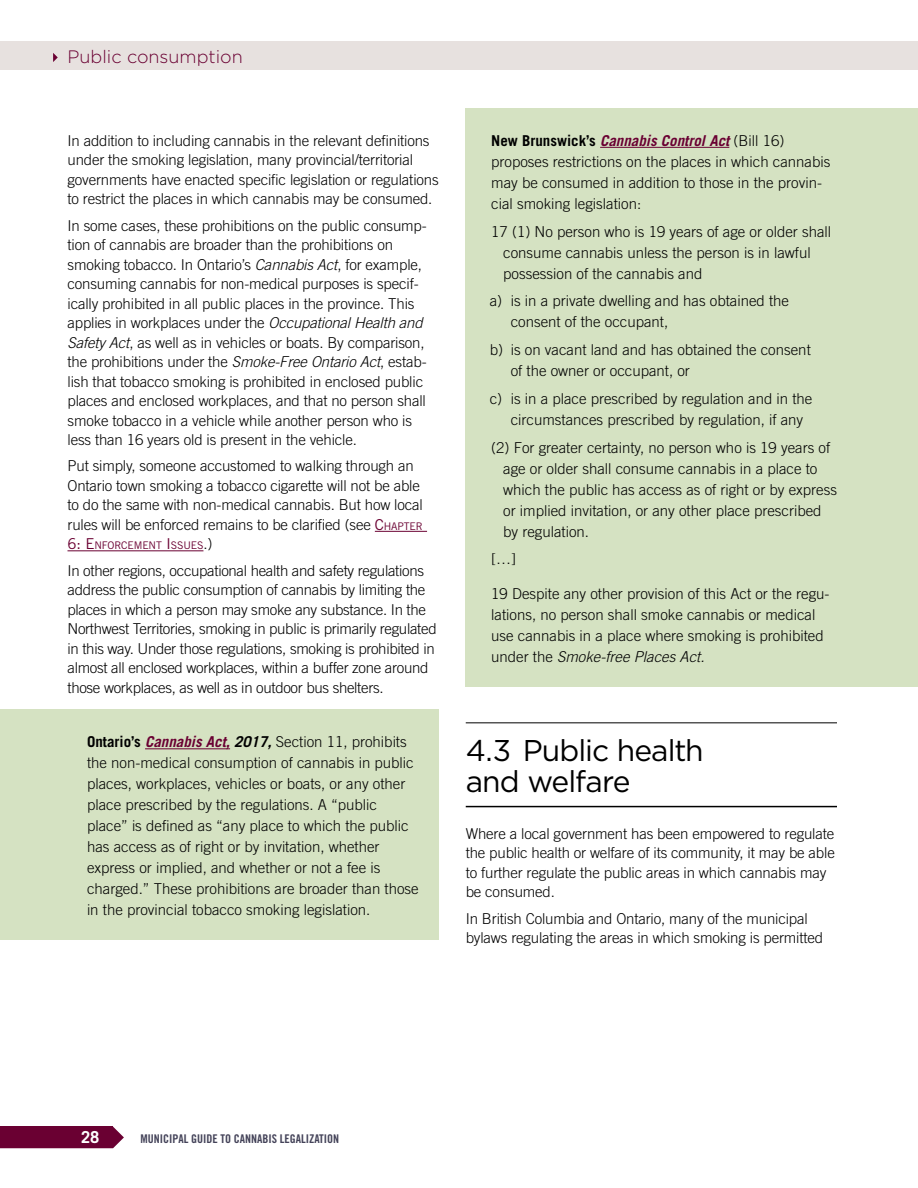
<style>
.page{position:relative;width:918px;height:1188px;background:#fff}
.page>*{position:absolute;margin:0;border:0;box-sizing:border-box;transform-origin:0 0}
.H3__Section_subhead{font:30px/31.5px "Gotham";letter-spacing:-.03em;color:#000}
.t1{font:300 18px "Gotham";color:#6a0032}
.t2{font:700 16.5px "Trade Gothic LT Std";color:#fff}
.Body{font:300 15px/19.5px "Trade Gothic LT Std";letter-spacing:-.01em;color:#000}
.body_highlighted_tex{font:300 15px/21px "Trade Gothic LT Std";color:#000}
.body_highlight_bulle{font:300 15px/21px "Trade Gothic LT Std";color:#000}
.t3{font:12px "Trade Gothic LT Std Bd Cn 20";color:#444359}
.Body-2{font:10.5px "Trade Gothic LT Std";letter-spacing:-.015em;color:#6a0032}
.s1{font-style:italic}
.s2{font-weight:400;color:#6a0032}
.s3{font-weight:400;font-size:10.5px;color:#6a0032}
.s4{font-size:15px}
.s5{font-weight:300;font-size:15px;color:#000}
.s6{font-weight:700}
.s7{font-weight:700;font-style:italic;color:#6a0032}
.s8{font-weight:700;font-style:italic}
</style>
<div class="page">
<div style="left:0;top:42px;width:918px;height:28px;background:#e7e1df"></div>
<svg style="left:113px;top:1127px;width:11px;height:21px"></svg>
<div style="left:0;top:1127px;width:113px;height:21px;background:#6a0032"></div>
<svg style="left:53px;top:53px;width:5px;height:9px"></svg>
<hr style="left:375px;top:531px;width:52px;height:1px;background:#6a0032">
<hr style="left:68px;top:550px;width:135px;height:1px;background:#6a0032">
<div style="left:0;top:710px;width:439px;height:230px;background:#d5e2c2"></div>
<hr style="left:145px;top:748px;width:85px;height:1px;background:#6a0032">
<div style="left:466px;top:108px;width:452px;height:125px;background:#d5e2c2"></div>
<hr style="left:600px;top:147px;width:129px;height:1px;background:#6a0032">
<div style="left:466px;top:199px;width:452px;height:104px;background:#d5e2c2"></div>
<div style="left:466px;top:269px;width:452px;height:83px;background:#d5e2c2"></div>
<div style="left:466px;top:317px;width:452px;height:83px;background:#d5e2c2"></div>
<div style="left:466px;top:366px;width:452px;height:83px;background:#d5e2c2"></div>
<div style="left:466px;top:415px;width:452px;height:146px;background:#d5e2c2"></div>
<div style="left:466px;top:561px;width:452px;height:125px;background:#d5e2c2"></div>
<hr style="left:466px;top:723px;width:371px;height:1px;background:#000">
<hr style="left:466px;top:806px;width:371px;height:1px;background:#000">
<p class="t1" style="left:68px;top:45px;width:177px">Public consumption</p>
<p class="Body" style="left:68px;top:131px;width:373px">In addition to including cannabis in the relevant definitions under the smoking legislation, many provincial/territorial governments have enacted specific legislation or regulations to restrict the places in which cannabis may be consumed.</p>
<p class="Body" style="left:68px;top:215px;width:361px">In some cases, these prohibitions on the public consump&shy;tion of cannabis are broader than the prohibitions on smoking tobacco. In Ontario’s <span class="s1">Cannabis Act</span>, for example, consuming cannabis for non-medical purposes is specif&shy;ically prohibited in all public places in the province. This applies in workplaces under the <span class="s1">Occupational Health and Safety Act</span>, as well as in vehicles or boats. By comparison, the prohibitions under the <span class="s1">Smoke-Free Ontario Act</span>, estab&shy;lish that tobacco smoking is prohibited in enclosed public places and enclosed workplaces, and that no person shall smoke tobacco in a vehicle while another person who is less than 16 years old is present in the vehicle.</p>
<p class="Body" style="left:68px;top:456px;width:357px">Put simply, someone accustomed to walking through an Ontario town smoking a tobacco cigarette will not be able to do the same with non-medical cannabis. But how local rules will be enforced remains to be clarified (see <span class="s2">C</span><span class="s3">HAPTER</span></p>
<p class="Body-2" style="left:68px;top:539px;width:146px"><span class="s4">6: E</span>NFORCEM ENT <span class="s4">I</span> SSU ES<span class="s5">.)</span></p>
<p class="Body" style="left:68px;top:560px;width:371px">In other regions, occupational health and safety regulations address the public consumption of cannabis by limiting the places in which a person may smoke any substance. In the Northwest Territories, smoking in public is primarily regulated in this way. Under those regulations, smoking is prohibited in almost all enclosed workplaces, within a buffer zone around those workplaces, as well as in outdoor bus shelters.</p>
<p class="body_highlighted_tex" style="left:87px;top:731px;width:333px"><span class="s6">Ontario’s</span> <span class="s7">Cannabis Act,</span> <span class="s8">2017,</span> Section 11, prohibits the non-medical consumption of cannabis in public places, workplaces, vehicles or boats, or any other place prescribed by the regulations. A “public place” is defined as “any place to which the public has access as of right or by invitation, whether express or implied, and whether or not a fee is charged.” These prohibitions are broader than those in the provincial tobacco smoking legislation.</p>
<p class="body_highlighted_tex" style="left:491px;top:130px;width:341px"><span class="s6">New Brunswick’s</span> <span class="s7">Cannabis Control Act</span> (Bill 16) proposes restrictions on the places in which cannabis may be consumed in addition to those in the provin&shy;cial smoking legislation:</p>
<p class="body_highlight_bulle" style="left:503px;top:221px;width:330px;text-indent:-12px">17 (1) No person who is 19 years of age or older shall consume cannabis unless the person is in lawful possession of the cannabis and</p>
<p class="body_highlight_bulle" style="left:511px;top:290px;width:280px;text-indent:-21px">a) is in a private dwelling and has obtained the consent of the occupant,</p>
<p class="body_highlight_bulle" style="left:511px;top:339px;width:302px;text-indent:-21px">b) is on vacant land and has obtained the consent of the owner or occupant, or</p>
<p class="body_highlight_bulle" style="left:511px;top:388px;width:303px;text-indent:-21px">c) is in a place prescribed by regulation and in the circumstances prescribed by regulation, if any</p>
<p class="body_highlight_bulle" style="left:503px;top:437px;width:335px;text-indent:-12px">(2) For greater certainty, no person who is 19 years of age or older shall consume cannabis in a place to which the public has access as of right or by express or implied invitation, or any other place prescribed by regulation.</p>
<p class="body_highlight_bulle" style="left:491px;top:548px;width:26px">[…]</p>
<p class="body_highlighted_tex" style="left:491px;top:583px;width:340px">19 Despite any other provision of this Act or the regu&shy;lations, no person shall smoke cannabis or medical use cannabis in a place where smoking is prohibited under the <span class="s1">Smoke-free Places Act.</span></p>
<h3 class="H3__Section_subhead" style="left:466px;top:734px;width:240px">4.3 Public health and welfare</h3>
<p class="Body" style="left:466px;top:824px;width:371px">Where a local government has been empowered to regulate the public health or welfare of its community, it may be able to further regulate the public areas in which cannabis may be consumed.</p>
<p class="Body" style="left:466px;top:908px;width:359px">In British Columbia and Ontario, many of the municipal bylaws regulating the areas in which smoking is permitted</p>
<p class="t2" style="left:81px;top:1127px;width:20px">28</p>
<p class="t3" style="left:140px;top:1131px;width:200px">MUNICIPAL GUIDE TO CANNABIS LEGALIZATION</p>
</div>
